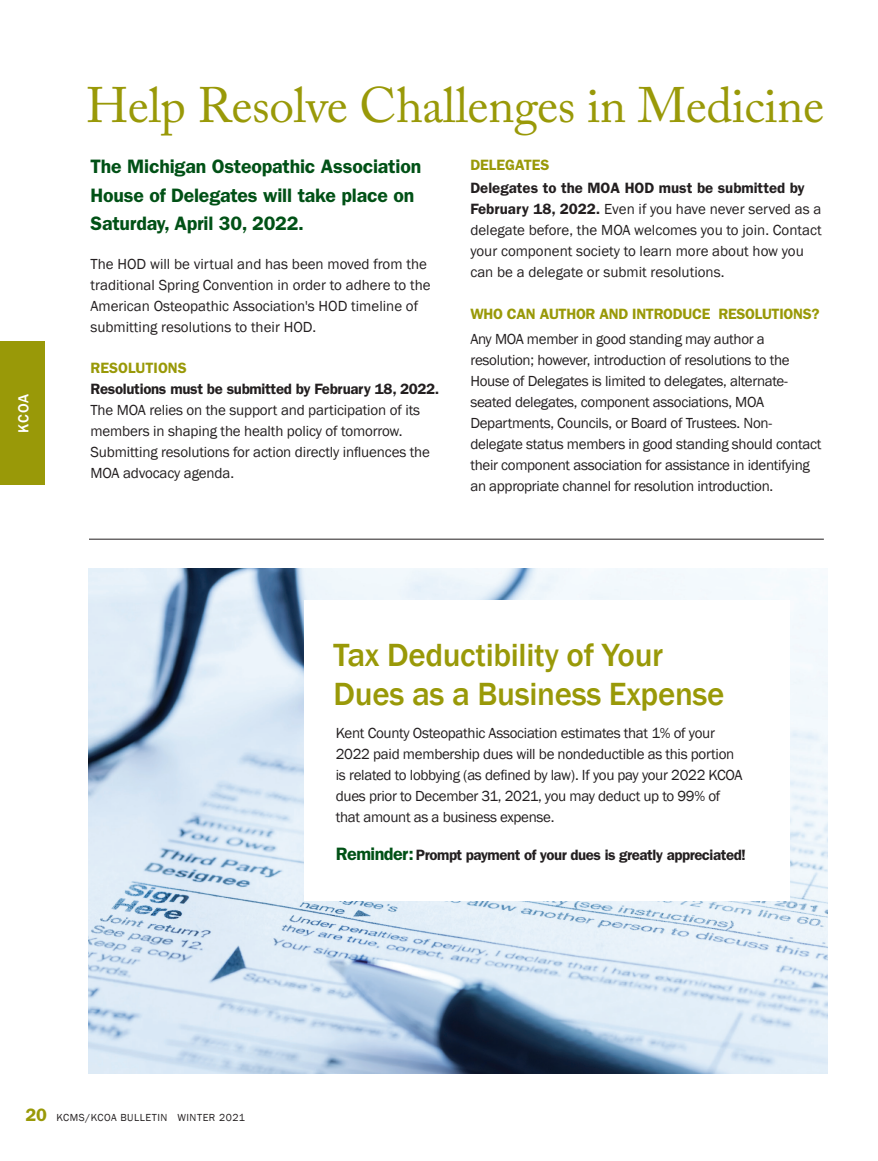
<style>
.page{position:relative;width:878px;height:1161px;background:#fff}
.page>*{position:absolute;margin:0;border:0;box-sizing:border-box;transform-origin:0 0}
.t1{font:49.5px "Adobe Caslon Pro";letter-spacing:-.01em;color:#999908}
.t2{font:500 33px/39px "Franklin Gothic";letter-spacing:-.01em;color:#999908}
.t3{font:600 19.5px/28.5px "Franklin Gothic";letter-spacing:-.01em;color:#015116}
.t4{font:15px/21px "Franklin Gothic";letter-spacing:-.02em;color:#231f20}
.t5{font:15px/21px "Franklin Gothic";color:#231f20}
.t6{font:600 15px "Franklin Gothic";letter-spacing:-.03em;color:#231f20}
.t7{font:600 15px "Franklin Gothic";letter-spacing:-.02em;color:#999908}
.t8{font:600 15px "Franklin Gothic";color:#999908}
.t9{font:500 15px "Franklin Gothic";color:#fff}
.t10{font:10.5px "Franklin Gothic";letter-spacing:.05em;color:#231f20}
.s1{font-weight:600}
.s2{font-size:18px;color:#015116}
.s3{font-weight:600;font-size:18px;color:#999908}
</style>
<div class="page">
<div style="left:0;top:342px;width:45px;height:143px;background:#999908"></div>
<img style="left:88px;top:568px;width:739px;height:505px">
<div style="left:304px;top:600px;width:485px;height:300px;background:#fff"></div>
<hr style="left:89px;top:539px;width:734px;height:1px;background:#231f20">
<p class="t9" style="left:14px;top:433px;width:40px;rotate:-90deg">KCOA</p>
<h1 class="t1" style="left:86px;top:76px;width:739px">Help Resolve Challenges in Medicine</h1>
<h3 class="t3" style="left:90px;top:152px;width:332px">The Michigan Osteopathic Association<br>House of Delegates will take place on<br>Saturday, April 30, 2022.</h3>
<p class="t5" style="left:90px;top:254px;width:342px">The HOD will be virtual and has been moved from the traditional Spring Convention in order to adhere to the American Osteopathic Association's HOD timeline of submitting resolutions to their HOD.</p>
<p class="t8" style="left:90px;top:359px;width:98px">RESOLUTIONS</p>
<p class="t6" style="left:90px;top:380px;width:350px">Resolutions must be submitted by February 18, 2022.</p>
<p class="t4" style="left:90px;top:399px;width:341px">The MOA relies on the support and participation of its members in shaping the health policy of tomorrow.<br>Submitting resolutions for action directly influences the MOA advocacy agenda.</p>
<p class="t8" style="left:470px;top:156px;width:81px">DELEGATES</p>
<p class="t5" style="left:470px;top:178px;width:353px"><span class="s1">Delegates to the MOA HOD must be submitted by February 18, 2022.</span> Even if you have never served as a delegate before, the MOA welcomes you to join. Contact your component society to learn more about how you can be a delegate or submit resolutions.</p>
<p class="t7" style="left:470px;top:305px;width:351px">WHO CAN AUTHOR AND INTRODUCE RESOLUTIONS?</p>
<p class="t4" style="left:470px;top:329px;width:352px">Any MOA member in good standing may author a resolution; however, introduction of resolutions to the House of Delegates is limited to delegates, alternate&shy;seated delegates, component associations, MOA Departments, Councils, or Board of Trustees. Non&shy;delegate status members in good standing should contact their component association for assistance in identifying an appropriate channel for resolution introduction.</p>
<h2 class="t2" style="left:333px;top:636px;width:392px">Tax Deductibility of Your<br>Dues as a Business Expense</h2>
<p class="t4" style="left:336px;top:723px;width:408px">Kent County Osteopathic Association estimates that 1% of your 2022 paid membership dues will be nondeductible as this portion is related to lobbying (as defined by law). If you pay your 2022 KCOA dues prior to December 31, 2021, you may deduct up to 99% of that amount as a business expense.</p>
<p class="t6" style="left:336px;top:846px;width:412px"><span class="s2">Reminder:</span> Prompt payment of your dues is greatly appreciated!</p>
<p class="t10" style="left:25px;top:1111px;width:221px"><span class="s3">20</span> KCMS/KCOA BULLETIN WINTER 2021</p>
</div>
